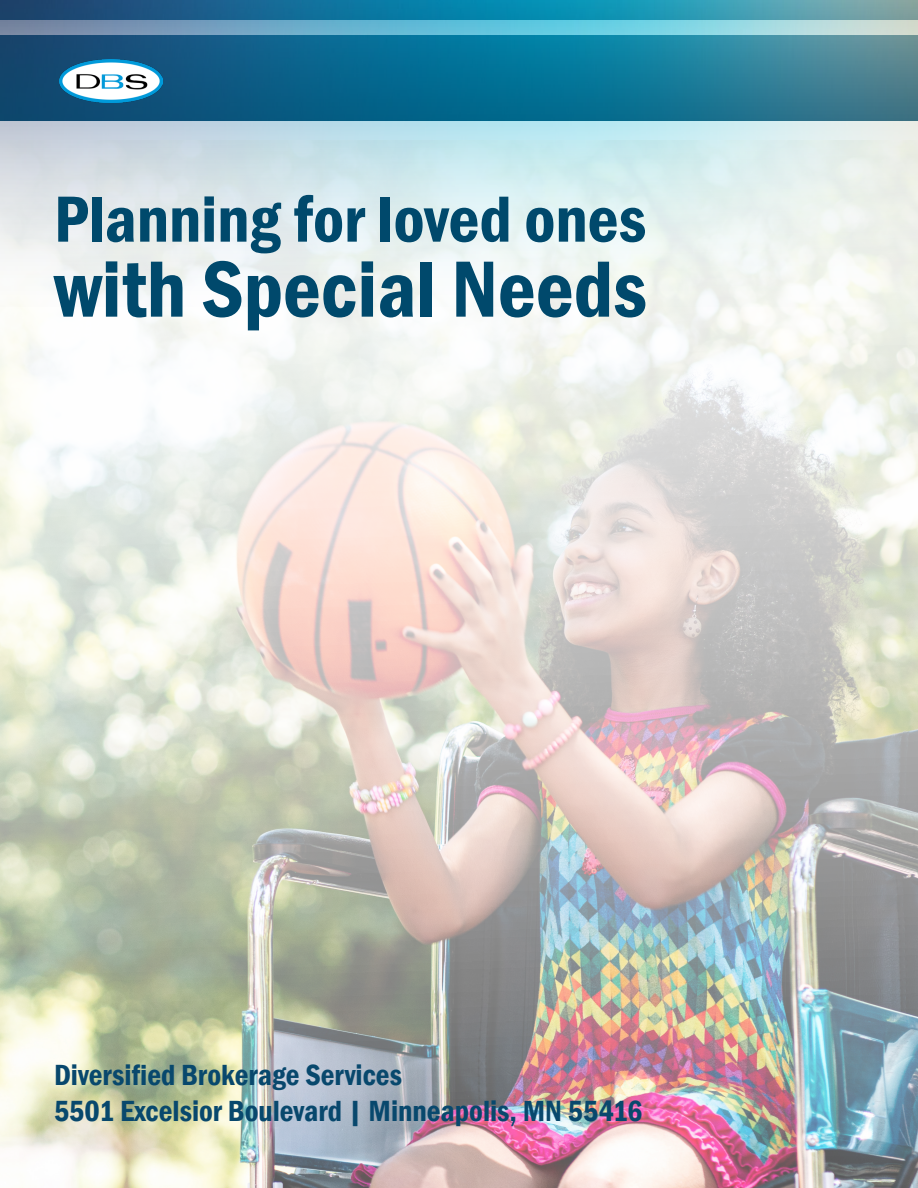
<style>
.page{position:relative;width:918px;height:1188px;background:#fff}
.page>*{position:absolute;margin:0;border:0;box-sizing:border-box;transform-origin:0 0}
.t1{font:600 condensed 82.5px "Franklin Gothic";color:#00496c}
.t2{font:600 condensed 67.5px "Franklin Gothic";color:#00496c}
.t3{font:600 condensed 30px "Franklin Gothic";color:#08486d}
</style>
<div class="page">
<img style="left:0;top:0;width:918px;height:140px">
<img style="left:0;top:140px;width:918px;height:1048px">
<img style="left:59px;top:59px;width:103px;height:44px">
<p class="t2" style="left:54px;top:174px;width:594px">Planning for loved ones</p>
<p class="t1" style="left:54px;top:234px;width:594px">with Special Needs</p>
<p class="t3" style="left:54px;top:1055px;width:350px">Diversified Brokerage Services</p>
<p class="t3" style="left:54px;top:1091px;width:590px">5501 Excelsior Boulevard | Minneapolis, MN 55416</p>
</div>
